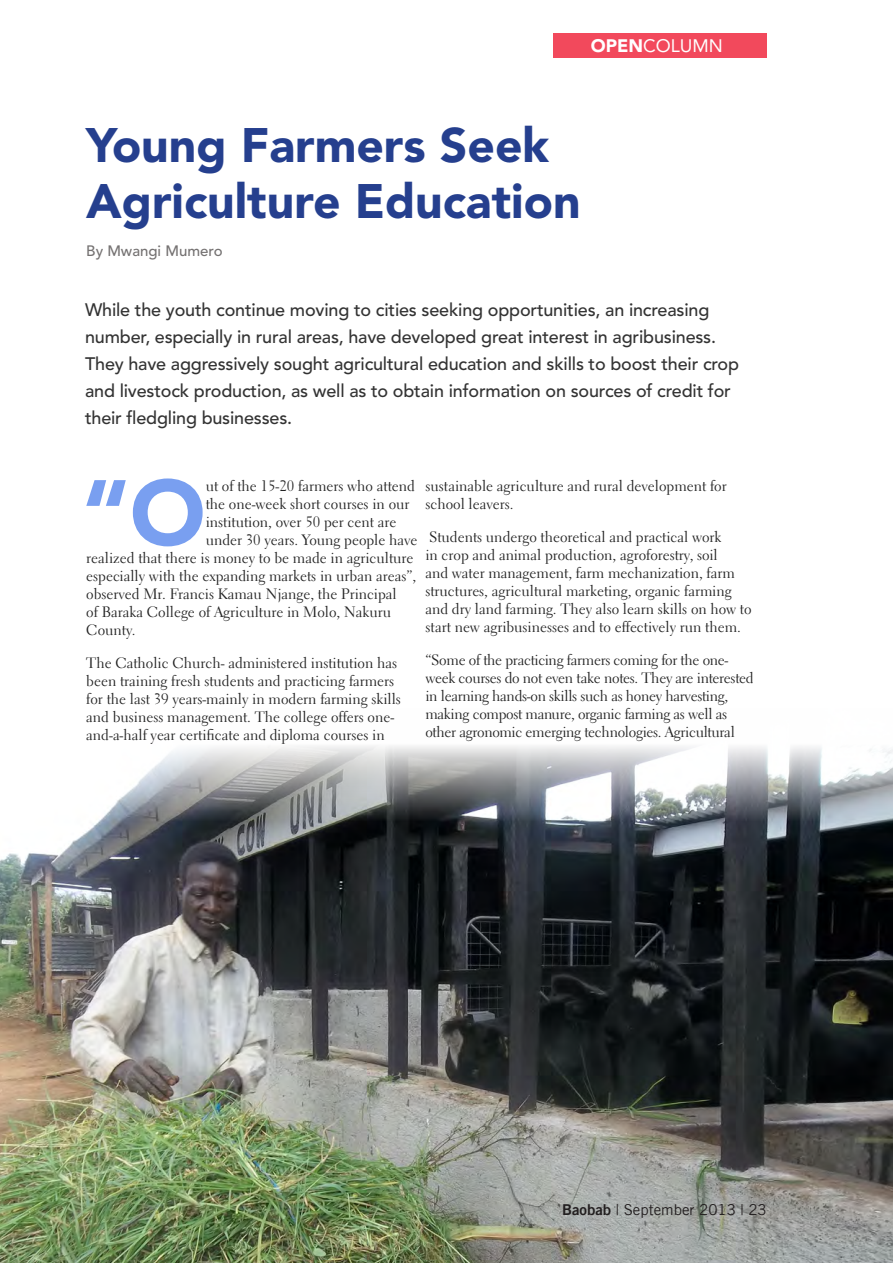
<style>
.page{position:relative;width:893px;height:1263px;background:#fff}
.page>*{position:absolute;margin:0;border:0;box-sizing:border-box;transform-origin:0 0}
.Normal__Web{font:900 91.2px "Avenir LT Std";color:#799ff0}
.t1{font:900 48px/55.2px "Avenir LT Std";color:#253f8e}
.Intro{font:500 18px/27px "Avenir LT Std";letter-spacing:-.01em;color:#333}
.t2{font:18px "Avenir LT Std";color:#fff}
.Normal__Web-2{font:15px/18px "Electra LH";color:#222}
.Normal__Web-3{font:15px/18px "Electra LH";letter-spacing:-.02em;color:#222}
.t3{font:15px "Trade Gothic";color:#231f20}
.Author_copy{font:500 15px "Avenir LT Std";color:#757272}
.s1{font-weight:900}
.s2{font-family:"Trade Gothic Bold Two"}
</style>
<div class="page">
<img style="left:0;top:746px;width:893px;height:517px">
<div style="left:553px;top:33px;width:214px;height:24px;background:#f2495c"></div>
<p class="t2" style="left:591px;top:35px;width:134px"><span class="s1">OPEN</span>COLUMN</p>
<h1 class="t1" style="left:86px;top:118px;width:496px">Young Farmers Seek<br>Agriculture Education</h1>
<p class="Author_copy" style="left:86px;top:242px;width:138px">By Mwangi Mumero</p>
<p class="Intro" style="left:85px;top:297px;width:656px">While the youth continue moving to cities seeking opportunities, an increasing number, especially in rural areas, have developed great interest in agribusiness.<br>They have aggressively sought agricultural education and skills to boost their crop and livestock production, as well as to obtain information on sources of credit for their fledgling businesses.</p>
<p class="Normal__Web" style="left:82px;top:458px;width:125px">“O</p>
<p class="Normal__Web-2" style="left:206px;top:477px;width:211px">ut of the 15-20 farmers who attend</p>
<p class="Normal__Web-2" style="left:206px;top:495px;width:205px">the one-week short courses in our</p>
<p class="Normal__Web-2" style="left:206px;top:513px;width:192px">institution, over 50 per cent are</p>
<p class="Normal__Web-2" style="left:206px;top:531px;width:213px">under 30 years. Young people have</p>
<p class="Normal__Web-2" style="left:86px;top:549px;width:329px">realized that there is money to be made in agriculture</p>
<p class="Normal__Web-2" style="left:86px;top:567px;width:331px">especially with the expanding markets in urban areas”,</p>
<p class="Normal__Web-2" style="left:86px;top:585px;width:312px">observed Mr. Francis Kamau Njange, the Principal</p>
<p class="Normal__Web-2" style="left:86px;top:603px;width:306px">of Baraka College of Agriculture in Molo, Nakuru</p>
<p class="Normal__Web-2" style="left:86px;top:621px;width:51px">County.</p>
<p class="Normal__Web-2" style="left:86px;top:654px;width:316px">The Catholic Church- administered institution has been training fresh students and practicing farmers for the last 39 years-mainly in modern farming skills and business management. The college offers one&shy;and-a-half year certificate and diploma courses in</p>
<p class="Normal__Web-2" style="left:425px;top:477px;width:303px">sustainable agriculture and rural development for school leavers.</p>
<p class="Normal__Web-2" style="left:425px;top:528px;width:328px">Students undergo theoretical and practical work<br>in crop and animal production, agroforestry, soil<br>and water management, farm mechanization, farm structures, agricultural marketing, organic farming and dry land farming. They also learn skills on how to start new agribusinesses and to effectively run them.</p>
<p class="Normal__Web-3" style="left:425px;top:651px;width:330px">“Some of the practicing farmers coming for the one&shy;week courses do not even take notes. They are interested in learning hands-on skills such as honey harvesting, making compost manure, organic farming as well as other agronomic emerging technologies. Agricultural</p>
<p class="t3" style="left:562px;top:1200px;width:206px"><span class="s2">Baobab</span> | September 2013 | 23</p>
</div>
